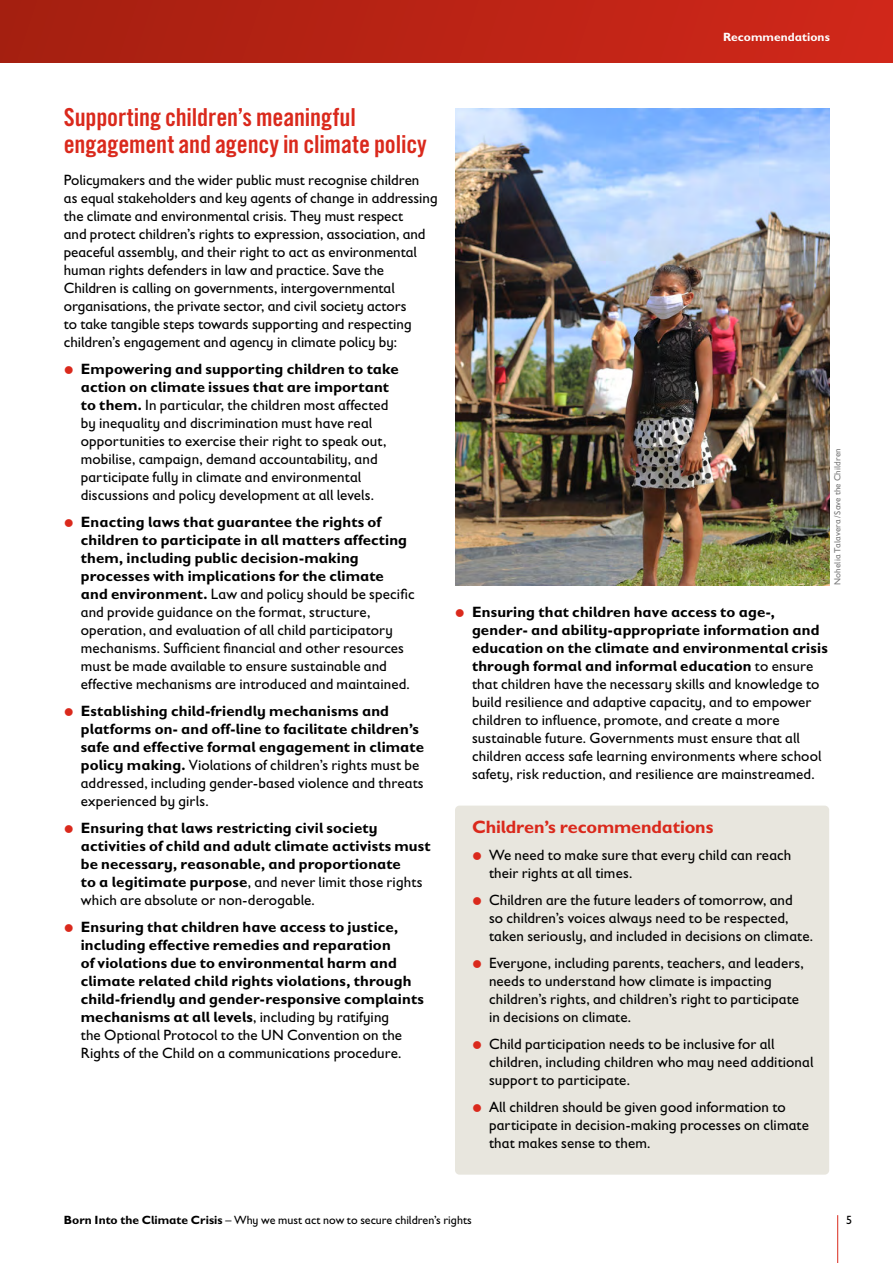
<style>
.page{position:relative;width:893px;height:1263px;background:#fff}
.page>*{position:absolute;margin:0;border:0;box-sizing:border-box;transform-origin:0 0}
.t1{font:24.75px/27px "Trade Gothic LT Pro Bd Cn 20";letter-spacing:-.005em;color:#da291c}
.t2{font:700 18px "Gill Sans Infant Std";letter-spacing:-.005em;color:#da291c}
.t3{font:15px/18px "Gill Sans Infant Std";letter-spacing:.005em;color:#000}
.t4{font:700 15px/18px "Gill Sans Infant Std";letter-spacing:.01em;color:#000}
.t5{font:12px "Gill Sans Infant Std";color:#000}
.t6{font:700 12px "Gill Sans Infant Std";letter-spacing:.005em;color:#fff}
.t7{font:9px "Gill Sans Infant Std";letter-spacing:.015em;color:#7a7a7a}
.s1{font-weight:700}
.s2{font-weight:400}
</style>
<div class="page">
<div style="left:0;top:0;width:893px;height:594px;background:linear-gradient(to right,#a41f10,#d1271a)"></div>
<div style="left:0;top:63px;width:893px;height:702px;background:#fff"></div>
<hr style="left:837px;top:1215px;width:1px;height:48px;background:#da291c">
<div style="left:455px;top:806px;width:374px;height:369px;background:#e8e6de;border-radius:4px"></div>
<img style="left:455px;top:108px;width:374px;height:477px">
<h1 class="t1" style="left:64px;top:103px;width:365px">Supporting children’s meaningful engagement and agency in climate policy</h1>
<p class="t3" style="left:64px;top:170px;width:375px">Policymakers and the wider public must recognise children<br>as equal stakeholders and key agents of change in addressing the climate and environmental crisis. They must respect<br>and protect children’s rights to expression, association, and peaceful assembly, and their right to act as environmental human rights defenders in law and practice. Save the Children is calling on governments, intergovernmental organisations, the private sector, and civil society actors<br>to take tangible steps towards supporting and respecting children’s engagement and agency in climate policy by:</p>
<p class="t3" style="left:81px;top:359px;width:320px"><span class="s1">Empowering and supporting children to take action on climate issues that are important to them.</span> In particular, the children most affected by inequality and discrimination must have real opportunities to exercise their right to speak out, mobilise, campaign, demand accountability, and participate fully in climate and environmental discussions and policy development at all levels.</p>
<p class="t3" style="left:81px;top:512px;width:335px"><span class="s1">Enacting laws that guarantee the rights of children to participate in all matters affecting them, including public decision-making processes with implications for the climate and environment.</span> Law and policy should be specific and provide guidance on the format, structure, operation, and evaluation of all child participatory mechanisms. Sufficient financial and other resources must be made available to ensure sustainable and effective mechanisms are introduced and maintained.</p>
<p class="t4" style="left:81px;top:701px;width:345px">Establishing child-friendly mechanisms and platforms on- and off-line to facilitate children’s safe and effective formal engagement in climate policy making. <span class="s2">Violations of children’s rights must be addressed, including gender-based violence and threats experienced by girls.</span></p>
<p class="t4" style="left:81px;top:818px;width:351px">Ensuring that laws restricting civil society activities of child and adult climate activists must be necessary, reasonable, and proportionate<br>to a legitimate purpose<span class="s2">, and never limit those rights which are absolute or non-derogable.</span></p>
<p class="t4" style="left:81px;top:917px;width:344px">Ensuring that children have access to justice, including effective remedies and reparation<br>of violations due to environmental harm and climate related child rights violations, through child-friendly and gender-responsive complaints mechanisms at all levels<span class="s2">, including by ratifying<br>the Optional Protocol to the UN Convention on the Rights of the Child on a communications procedure.</span></p>
<p class="t6" style="left:723px;top:29px;width:108px">Recommendations</p>
<p class="t7" style="left:832px;top:585px;width:138px;rotate:-90deg">Nohelia Talavera/Save the Children</p>
<p class="t3" style="left:472px;top:602px;width:357px"><span class="s1">Ensuring that children have access to age-, gender- and ability-appropriate information and education on the climate and environmental crisis through formal and informal education</span> to ensure that children have the necessary skills and knowledge to build resilience and adaptive capacity, and to empower children to influence, promote, and create a more sustainable future. Governments must ensure that all children access safe learning environments where school safety, risk reduction, and resilience are mainstreamed.</p>
<p class="t2" style="left:472px;top:816px;width:243px">Children’s recommendations</p>
<p class="t3" style="left:489px;top:845px;width:304px">We need to make sure that every child can reach their rights at all times.</p>
<p class="t3" style="left:489px;top:890px;width:326px">Children are the future leaders of tomorrow, and<br>so children’s voices always need to be respected, taken seriously, and included in decisions on climate.</p>
<p class="t3" style="left:489px;top:953px;width:316px">Everyone, including parents, teachers, and leaders, needs to understand how climate is impacting children’s rights, and children’s right to participate in decisions on climate.</p>
<p class="t3" style="left:489px;top:1034px;width:326px">Child participation needs to be inclusive for all children, including children who may need additional support to participate.</p>
<p class="t3" style="left:489px;top:1097px;width:321px">All children should be given good information to participate in decision-making processes on climate that makes sense to them.</p>
<p class="t5" style="left:64px;top:1213px;width:410px"><span class="s1">Born Into the Climate Crisis</span> – Why we must act now to secure children’s rights</p>
<p class="t5" style="left:846px;top:1213px;width:7px">5</p>
</div>
